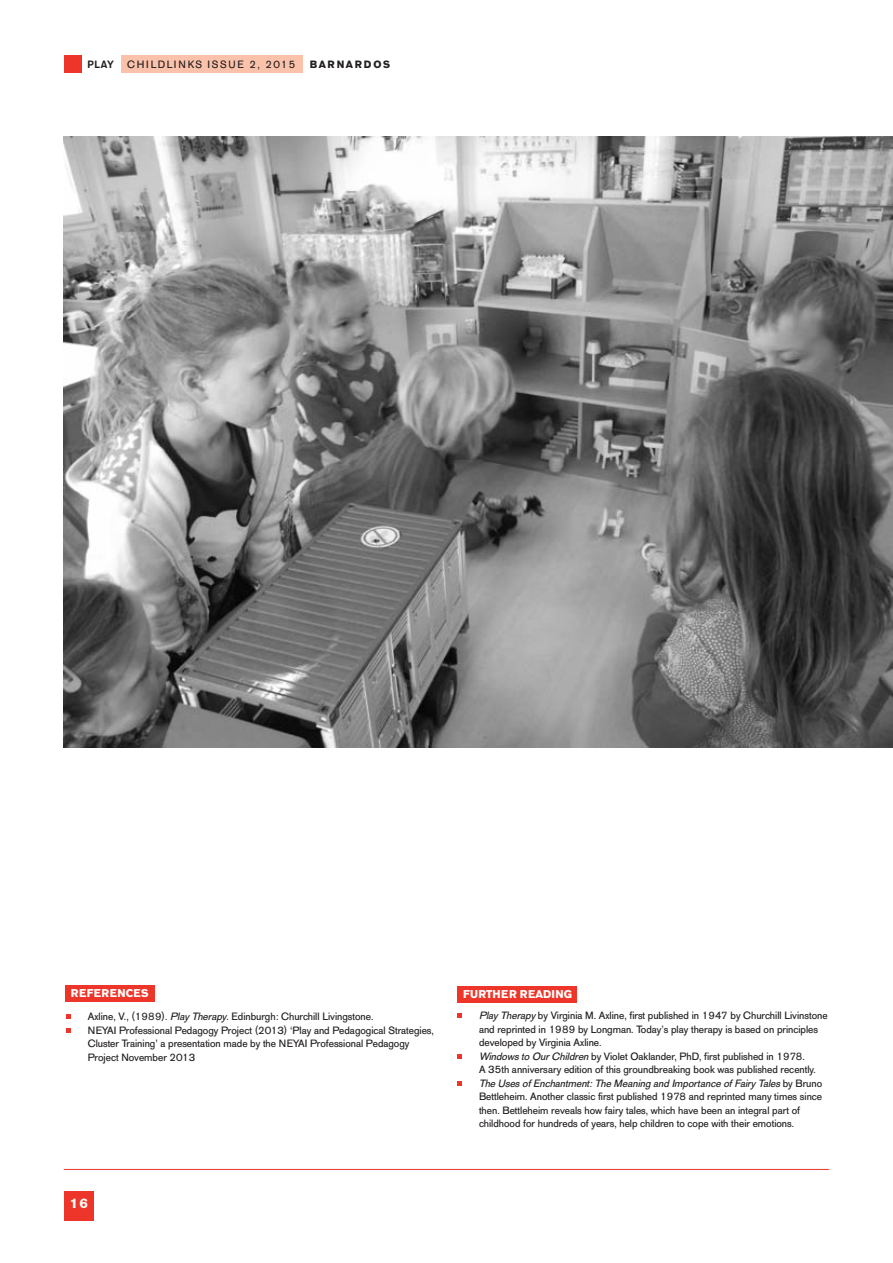
<style>
.page{position:relative;width:893px;height:1263px;background:#fff}
.page>*{position:absolute;margin:0;border:0;box-sizing:border-box;transform-origin:0 0}
.t1{font:700 13.5px "AG Old Face";color:#fff}
.t2{font:700 11.25px "AG Old Face";letter-spacing:.02em;color:#fff}
.t3{font:700 11.25px "AG Old Face";letter-spacing:.04em;color:#fff}
.t4{font:10.5px/13.5px "AG Old Face";color:#231f20}
.t5{font:10.5px "AG Old Face";letter-spacing:.155em;color:#231f20}
.t6{font:700 10.5px "AG Old Face";letter-spacing:.16em;color:#231f20}
.t7{font:500 10.5px "AG Old Face";color:#231f20}
.s1{font-style:italic}
</style>
<div class="page">
<div style="left:64px;top:1191px;width:30px;height:29px;background:#ee3529"></div>
<hr style="left:64px;top:1169px;width:765px;height:1px;background:#ee3529">
<div style="left:121px;top:55px;width:181px;height:17px;background:#fbc2ab"></div>
<div style="left:64px;top:55px;width:17px;height:17px;background:#ee3529"></div>
<div style="left:65px;top:985px;width:89px;height:16px;background:#ee3529"></div>
<div style="left:457px;top:986px;width:120px;height:17px;background:#ee3529"></div>
<svg style="left:67px;top:1028px;width:4px;height:4px"></svg>
<svg style="left:67px;top:1014px;width:4px;height:5px"></svg>
<svg style="left:458px;top:1081px;width:4px;height:4px"></svg>
<svg style="left:458px;top:1054px;width:4px;height:4px"></svg>
<svg style="left:458px;top:1014px;width:4px;height:4px"></svg>
<img style="left:64px;top:136px;width:829px;height:611px">
<p class="t7" style="left:88px;top:60px;width:28px">PLAY</p>
<p class="t5" style="left:127px;top:60px;width:170px">CHILDLINKS ISSUE 2, 2015</p>
<p class="t6" style="left:310px;top:60px;width:82px">BARNARDOS</p>
<p class="t3" style="left:71px;top:989px;width:79px">REFERENCES</p>
<p class="t2" style="left:463px;top:990px;width:111px">FURTHER READING</p>
<p class="t4" style="left:88px;top:1011px;width:348px">Axline, V., (1989). <span class="s1">Play Therapy</span>. Edinburgh: Churchill Livingstone.<br>NEYAI Professional Pedagogy Project (2013) ‘Play and Pedagogical Strategies, Cluster Training’ a presentation made by the NEYAI Professional Pedagogy Project November 2013</p>
<p class="t4" style="left:479px;top:1010px;width:350px"><span class="s1">Play Therapy</span> by Virginia M. Axline, first published in 1947 by Churchill Livinstone and reprinted in 1989 by Longman. Today’s play therapy is based on principles developed by Virginia Axline.<br><span class="s1">Windows to OurChildren</span>by Violet Oaklander, PhD, first published in 1978.<br>A 35th anniversary edition of this groundbreaking book was published recently.<br><span class="s1">The Uses of Enchantment:The Meaning and Importance of Fairy Tales</span> b y B r u n o Bettleheim. Another classic first published 1978 and reprinted many times since then. Bettleheim reveals how fairy tales, which have been an integral part of childhood for hundreds of years, help children to cope with their emotions.</p>
<p class="t1" style="left:70px;top:1198px;width:20px">16</p>
</div>
